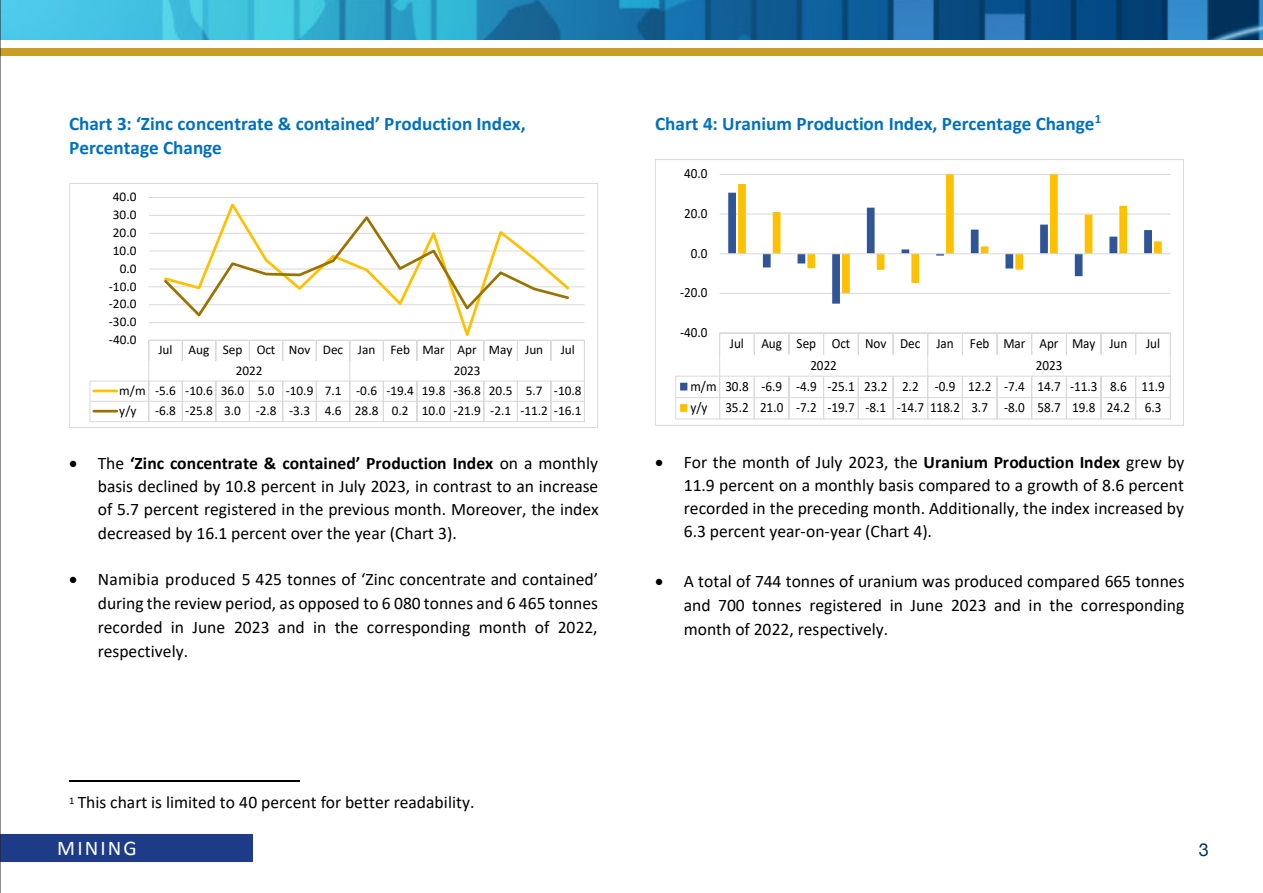
<style>
.page{position:relative;width:1263px;height:893px;background:#fff}
.page>*{position:absolute;margin:0;border:0;box-sizing:border-box;transform-origin:0 0}
.t1{font:21px "Calibri";letter-spacing:.1em;color:#fff}
.t2{font:700 19.2px/24px "Calibri";letter-spacing:.005em;color:#0070c0}
.t3{font:18px "Helvetica Neue";color:#01325b}
.t4{font:17.55px/23.2px "Calibri";color:#000;text-align:justify}
.t5{font:14.1px/21.3px "Calibri";letter-spacing:-.005em;color:#000;scale:.94 1}
.t6{font:13.35px/20.1px "Calibri";letter-spacing:-.005em;color:#000}
.s1{font-weight:700}
</style>
<div class="page">
<div style="left:0;top:834px;width:252px;height:27px;background:#1d3b87"></div>
<img style="left:1px;top:0;width:1262px;height:39px">
<div style="left:0;top:49px;width:1263px;height:7px;background:#ca9e25"></div>
<hr style="left:0;top:0;width:1px;height:893px;background:#231f20">
<hr style="left:69px;top:780px;width:230px;height:1px;background:#000">
<hr style="left:149px;top:322px;width:435px;height:1px;background:#d9d9d9">
<hr style="left:149px;top:304px;width:435px;height:1px;background:#d9d9d9">
<hr style="left:149px;top:286px;width:435px;height:1px;background:#d9d9d9">
<hr style="left:149px;top:251px;width:435px;height:1px;background:#d9d9d9">
<hr style="left:149px;top:233px;width:435px;height:1px;background:#d9d9d9">
<hr style="left:149px;top:215px;width:435px;height:1px;background:#d9d9d9">
<hr style="left:149px;top:197px;width:435px;height:1px;background:#d9d9d9">
<hr style="left:149px;top:268px;width:435px;height:1px;background:#d9d9d9">
<hr style="left:149px;top:340px;width:435px;height:1px;background:#d9d9d9">
<svg style="left:182px;top:343px;width:1px;height:18px"></svg>
<svg style="left:215px;top:343px;width:1px;height:18px"></svg>
<svg style="left:249px;top:343px;width:1px;height:18px"></svg>
<svg style="left:282px;top:343px;width:1px;height:18px"></svg>
<svg style="left:316px;top:343px;width:1px;height:18px"></svg>
<svg style="left:383px;top:343px;width:1px;height:18px"></svg>
<svg style="left:416px;top:343px;width:1px;height:18px"></svg>
<svg style="left:450px;top:343px;width:1px;height:18px"></svg>
<svg style="left:483px;top:343px;width:1px;height:18px"></svg>
<svg style="left:517px;top:343px;width:1px;height:18px"></svg>
<svg style="left:550px;top:343px;width:1px;height:18px"></svg>
<hr style="left:90px;top:381px;width:494px;height:1px;background:#d9d9d9">
<hr style="left:94px;top:390px;width:23px;height:2px;background:#ffc000">
<hr style="left:90px;top:401px;width:494px;height:1px;background:#d9d9d9">
<svg style="left:89px;top:381px;width:1px;height:41px"></svg>
<hr style="left:90px;top:421px;width:494px;height:1px;background:#d9d9d9">
<svg style="left:148px;top:340px;width:1px;height:81px"></svg>
<svg style="left:182px;top:382px;width:1px;height:39px"></svg>
<svg style="left:215px;top:382px;width:1px;height:39px"></svg>
<svg style="left:249px;top:382px;width:1px;height:39px"></svg>
<svg style="left:282px;top:382px;width:1px;height:39px"></svg>
<svg style="left:316px;top:382px;width:1px;height:39px"></svg>
<svg style="left:349px;top:343px;width:1px;height:78px"></svg>
<svg style="left:383px;top:382px;width:1px;height:39px"></svg>
<svg style="left:416px;top:382px;width:1px;height:39px"></svg>
<svg style="left:450px;top:382px;width:1px;height:39px"></svg>
<svg style="left:483px;top:382px;width:1px;height:39px"></svg>
<svg style="left:517px;top:382px;width:1px;height:39px"></svg>
<svg style="left:550px;top:382px;width:1px;height:39px"></svg>
<svg style="left:584px;top:340px;width:1px;height:82px"></svg>
<hr style="left:94px;top:410px;width:23px;height:2px;background:#997300">
<svg style="left:162px;top:203px;width:410px;height:140px"></svg>
<svg style="left:162px;top:213px;width:409px;height:106px"></svg>
<div style="left:69px;top:183px;width:529px;height:245px;border:1px solid #d9d9d9"></div>
<hr style="left:720px;top:293px;width:450px;height:1px;background:#d9d9d9">
<hr style="left:720px;top:214px;width:450px;height:1px;background:#d9d9d9">
<hr style="left:720px;top:174px;width:450px;height:1px;background:#d9d9d9">
<svg style="left:728px;top:193px;width:112px;height:111px"></svg>
<svg style="left:738px;top:174px;width:424px;height:119px"></svg>
<hr style="left:720px;top:253px;width:450px;height:1px;background:#d9d9d9">
<hr style="left:720px;top:333px;width:450px;height:1px;background:#d9d9d9">
<svg style="left:754px;top:334px;width:1px;height:21px"></svg>
<svg style="left:788px;top:334px;width:1px;height:21px"></svg>
<svg style="left:823px;top:334px;width:1px;height:21px"></svg>
<svg style="left:858px;top:334px;width:1px;height:21px"></svg>
<svg style="left:893px;top:334px;width:1px;height:21px"></svg>
<svg style="left:962px;top:334px;width:1px;height:21px"></svg>
<svg style="left:996px;top:334px;width:1px;height:21px"></svg>
<svg style="left:1031px;top:334px;width:1px;height:21px"></svg>
<svg style="left:1066px;top:334px;width:1px;height:21px"></svg>
<svg style="left:1100px;top:334px;width:1px;height:21px"></svg>
<svg style="left:1135px;top:334px;width:1px;height:21px"></svg>
<hr style="left:676px;top:376px;width:494px;height:1px;background:#d9d9d9">
<div style="left:680px;top:383px;width:7px;height:7px;background:#2f5597"></div>
<hr style="left:676px;top:397px;width:494px;height:1px;background:#d9d9d9">
<svg style="left:675px;top:376px;width:1px;height:43px"></svg>
<hr style="left:676px;top:419px;width:494px;height:1px;background:#d9d9d9">
<svg style="left:719px;top:333px;width:1px;height:86px"></svg>
<svg style="left:754px;top:377px;width:1px;height:42px"></svg>
<svg style="left:788px;top:377px;width:1px;height:42px"></svg>
<svg style="left:823px;top:377px;width:1px;height:42px"></svg>
<svg style="left:858px;top:377px;width:1px;height:42px"></svg>
<svg style="left:893px;top:377px;width:1px;height:42px"></svg>
<svg style="left:927px;top:334px;width:1px;height:85px"></svg>
<svg style="left:962px;top:377px;width:1px;height:42px"></svg>
<svg style="left:996px;top:377px;width:1px;height:42px"></svg>
<svg style="left:1031px;top:377px;width:1px;height:42px"></svg>
<svg style="left:1066px;top:377px;width:1px;height:42px"></svg>
<svg style="left:1100px;top:377px;width:1px;height:42px"></svg>
<svg style="left:1135px;top:377px;width:1px;height:42px"></svg>
<svg style="left:1170px;top:333px;width:1px;height:86px"></svg>
<div style="left:680px;top:404px;width:7px;height:8px;background:#ffc000"></div>
<div style="left:655px;top:159px;width:529px;height:267px;border:1px solid #d9d9d9"></div>
<p class="t2" style="left:69px;top:111px;width:458px">Chart 3: ‘Zinc concentrate &amp; contained’ Production Index,<br>Percentage Change</p>
<p class="t6" style="left:113px;top:186px;width:25px">40.0</p>
<p class="t6" style="left:113px;top:204px;width:25px">30.0</p>
<p class="t6" style="left:113px;top:222px;width:25px">20.0</p>
<p class="t6" style="left:113px;top:240px;width:25px">10.0</p>
<p class="t6" style="left:120px;top:258px;width:18px">0.0</p>
<p class="t6" style="left:109px;top:276px;width:29px">-10.0</p>
<p class="t6" style="left:109px;top:294px;width:29px">-20.0</p>
<p class="t6" style="left:109px;top:312px;width:29px">-30.0</p>
<p class="t6" style="left:109px;top:329px;width:29px">-40.0</p>
<p class="t6" style="left:158px;top:340px;width:386px">Jul Aug Sep Oct Nov Dec Jan Feb Mar Apr May Jun</p>
<p class="t6" style="left:561px;top:340px;width:16px">Jul</p>
<p class="t6" style="left:236px;top:360px;width:28px">2022</p>
<p class="t6" style="left:119px;top:360px;width:464px;text-indent:334px">2023<br>m/m -5.6 -10.6 36.0 5.0 -10.9 7.1 -0.6 -19.4 19.8 -36.8 20.5 5.7 -10.8 y/y</p>
<p class="t6" style="left:155px;top:400px;width:428px">-6.8 -25.8 3.0 -2.8 -3.3 4.6 28.8 0.2 10.0 -21.9 -2.1 -11.2 -16.1</p>
<p class="t4" style="left:98px;top:451px;width:502px;text-indent:-29px">• The <span class="s1">‘Zinc concentrate &amp; contained’ Production Index</span> on a monthly basis declined by 10.8 percent in July 2023, in contrast to an increase of 5.7 percent registered in the previous month. Moreover, the index decreased by 16.1 percent over the year (Chart 3).</p>
<p class="t4" style="left:98px;top:567px;width:502px;line-height:24px;text-indent:-29px">• Namibia produced 5 425 tonnes of ‘Zinc concentrate and contained’ during the review period, as opposed to 6 080 tonnes and 6 465 tonnes recorded in June 2023 and in the corresponding month of 2022, respectively.</p>
<p class="t4" style="left:69px;top:790px;width:407px"><sup>1</sup> This chart is limited to 40 percent for better readability.</p>
<p class="t2" style="left:655px;top:111px;width:447px">Chart 4: Uranium Production Index, Percentage Change<sup>1</sup></p>
<p class="t5" style="left:684px;top:163px;width:26px">40.0</p>
<p class="t5" style="left:684px;top:202px;width:26px">20.0</p>
<p class="t5" style="left:691px;top:242px;width:19px">0.0</p>
<p class="t5" style="left:680px;top:282px;width:31px">-20.0</p>
<p class="t5" style="left:680px;top:321px;width:31px">-40.0</p>
<p class="t5" style="left:730px;top:332px;width:424px">Jul Aug Sep Oct Nov Dec Jan Feb Mar Apr May Jun</p>
<p class="t5" style="left:1146px;top:332px;width:16px">Jul</p>
<p class="t5" style="left:810px;top:354px;width:30px">2022</p>
<p class="t5" style="left:690px;top:354px;width:506px;text-indent:345px">2023<br>m/m 30.8 -6.9 -4.9 -25.1 23.2 2.2 -0.9 12.2 -7.4 14.7 -11.3 8.6 11.9 y/y</p>
<p class="t5" style="left:725px;top:397px;width:465px">35.2 21.0 -7.2 -19.7 -8.1 -14.7 118.2 3.7 -8.0 58.7 19.8 24.2 6.3</p>
<p class="t4" style="left:684px;top:450px;width:502px;text-indent:-29px">• For the month of July 2023, the <span class="s1">Uranium Production Index</span> grew by 11.9 percent on a monthly basis compared to a growth of 8.6 percent recorded in the preceding month. Additionally, the index increased by 6.3 percent year-on-year (Chart 4).</p>
<p class="t4" style="left:684px;top:568px;width:502px;line-height:24px;text-indent:-29px">• A total of 744 tonnes of uranium was produced compared 665 tonnes and 700 tonnes registered in June 2023 and in the corresponding month of 2022, respectively.</p>
<p class="t1" style="left:57px;top:833px;width:81px">MINING</p>
<p class="t3" style="left:1199px;top:837px;width:12px">3</p>
</div>
